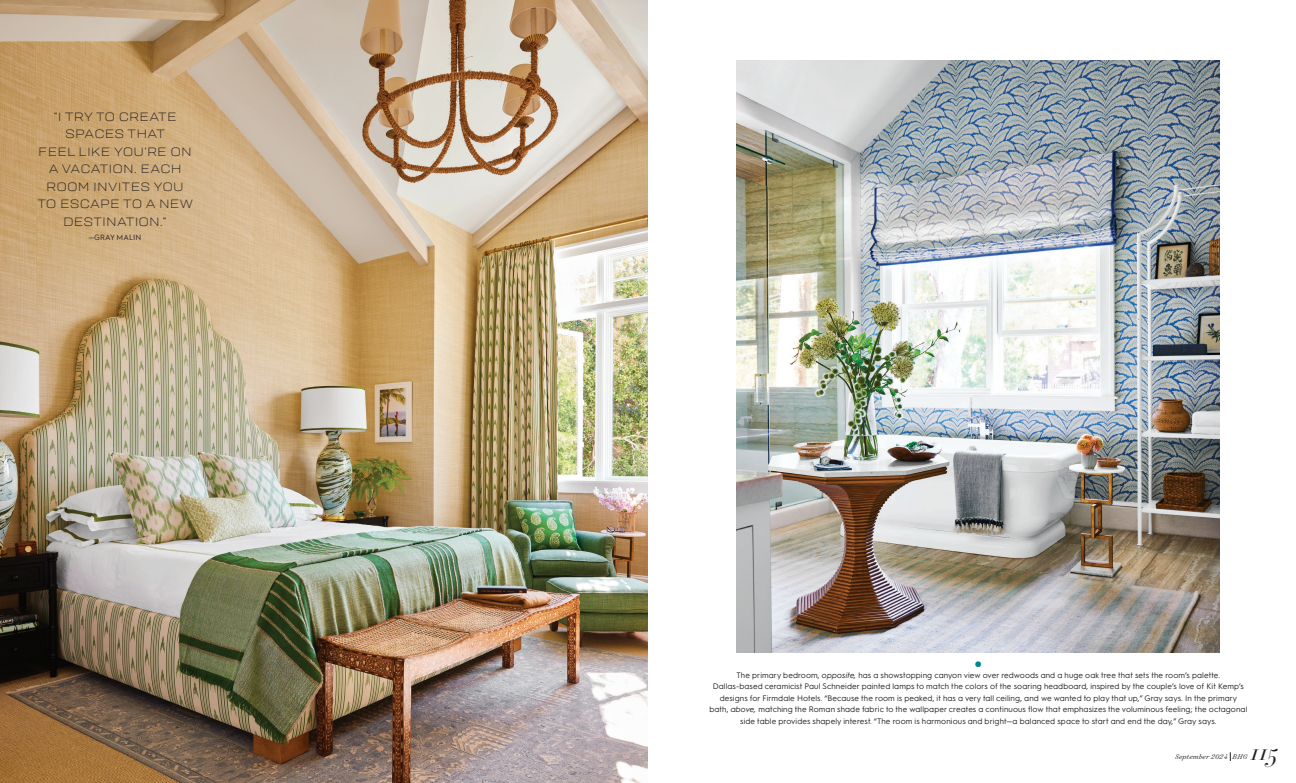
<style>
.page{position:relative;width:1296px;height:783px;background:#fff}
.page>*{position:absolute;margin:0;border:0;box-sizing:border-box;transform-origin:0 0}
.t1{font:italic 300 25px "HTF Didot L24";color:#231f20}
.t2{font:300 12px/17.4px "Hurme FIN1 a Extra Wide";letter-spacing:.055em;color:#231f20;text-align:center}
.t3{font:8px/11.5px "Hurme Geometric Sans 1 A";letter-spacing:.01em;color:#231f20;text-align:center}
.t4{font:8px "Zapf Dingbats ITC";color:#008691}
.t5{font:italic 300 7.8px "Surveyor Text";letter-spacing:.015em;color:#231f20}
.t6{font:7.6px "Hurme Geometric Sans 1 A";letter-spacing:.02em;color:#231f20}
.s1{font-style:italic}
</style>
<div class="page">
<img style="left:0;top:0;width:648px;height:783px">
<img style="left:736px;top:60px;width:484px;height:592px">
<h2 class="t2" style="left:37px;top:108px;width:157px">“I TRY TO CREATE<br>SPACES THAT<br>FEEL LIKE YOU’RE ON<br>A VACATION. EACH<br>ROOM INVITES YOU<br>TO ESCAPE TO A NEW<br>DESTINATION.”</h2>
<p class="t6" style="left:88px;top:232px;width:55px">—GRAY MALIN</p>
<p class="t4" style="left:975px;top:661px;width:8px">●</p>
<p class="t3" style="left:709px;top:669px;width:540px">The primary bedroom, <span class="s1">opposite,</span> has a showstopping canyon view over redwoods and a huge oak tree that sets the room’s palette.<br>Dallas-based ceramicist Paul Schneider painted lamps to match the colors of the soaring headboard, inspired by the couple’s love of Kit Kemp’s designs for Firmdale Hotels. “Because the room is peaked, it has a very tall ceiling, and we wanted to play that up,” Gray says. In the primary bath, <span class="s1">above,</span> matching the Roman shade fabric to the wallpaper creates a continuous flow that emphasizes the voluminous feeling; the octagonal side table provides shapely interest. “The room is harmonious and bright—a balanced space to start and end the day,” Gray says.</p>
<p class="t5" style="left:1175px;top:751px;width:74px">September 2024 BHG</p>
<h1 class="t1" style="left:1251px;top:733px;width:29px">115</h1>
</div>
